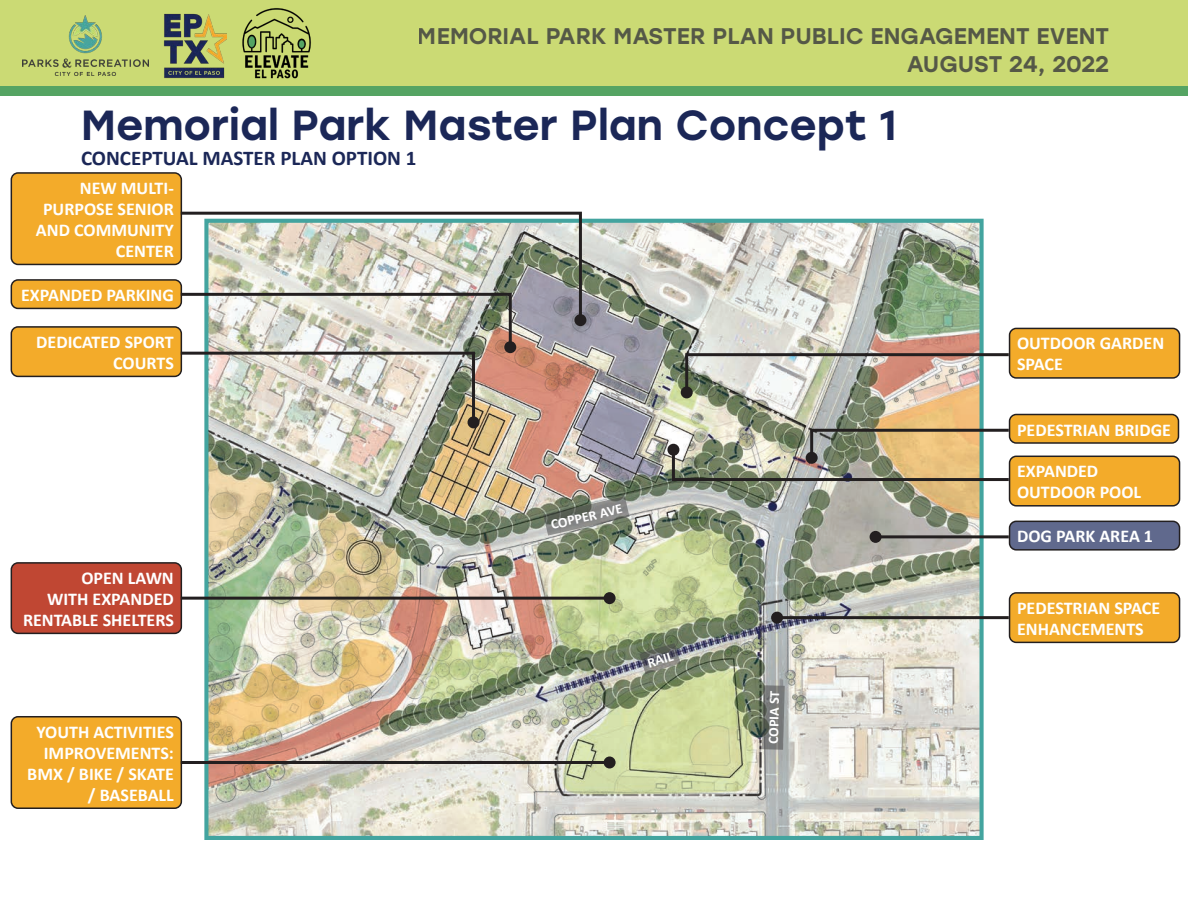
<style>
.page{position:relative;width:1188px;height:918px;background:#fff}
.page>*{position:absolute;margin:0;border:0;box-sizing:border-box;transform-origin:0 0}
.heading_1{font:500 42px "Stolzl";color:#1b2757}
.t1{font:500 22.65px/27.8px "Stolzl";color:#38383c;text-align:right}
.t2{font:700 21px "Calibri";color:#1b2757}
.t3{font:700 18px/21px "Calibri";color:#fff;text-align:right}
.t4{font:700 14.1px "Calibri";color:#fff}
</style>
<div class="page">
<img style="left:209px;top:224px;width:770px;height:611px">
<div style="left:204px;top:219px;width:780px;height:621px;border:4px solid #43a49f"></div>
<div style="left:0;top:0;width:1188px;height:87px;background:#cbda74"></div>
<div style="left:0;top:87px;width:1188px;height:9px;background:#55a463"></div>
<img style="left:22px;top:15px;width:127px;height:60px">
<img style="left:163px;top:13px;width:63px;height:66px">
<img style="left:242px;top:8px;width:69px;height:71px">
<div style="left:11px;top:327px;width:170px;height:49px;background:#f3ab2a;border-radius:7px"></div>
<div style="left:11px;top:326px;width:171px;height:51px;border:2px solid #231f20;border-radius:7px"></div>
<div style="left:11px;top:563px;width:170px;height:70px;background:#c04733;border-radius:7px"></div>
<div style="left:11px;top:562px;width:171px;height:72px;border:2px solid #231f20;border-radius:7px"></div>
<div style="left:11px;top:173px;width:170px;height:91px;background:#f3ab2a;border-radius:7px"></div>
<div style="left:11px;top:172px;width:171px;height:93px;border:2px solid #231f20;border-radius:7px"></div>
<div style="left:11px;top:280px;width:170px;height:28px;background:#f3ab2a;border-radius:7px"></div>
<div style="left:11px;top:279px;width:171px;height:30px;border:2px solid #231f20;border-radius:7px"></div>
<div style="left:11px;top:717px;width:170px;height:91px;background:#f3ab2a;border-radius:7px"></div>
<div style="left:11px;top:716px;width:171px;height:93px;border:2px solid #231f20;border-radius:7px"></div>
<div style="left:1010px;top:456px;width:170px;height:50px;background:#f3ab2a;border-radius:7px"></div>
<div style="left:1009px;top:456px;width:171px;height:51px;border:2px solid #231f20;border-radius:7px"></div>
<div style="left:1010px;top:328px;width:170px;height:50px;background:#f3ab2a;border-radius:7px"></div>
<div style="left:1009px;top:328px;width:171px;height:51px;border:2px solid #231f20;border-radius:7px"></div>
<div style="left:1010px;top:521px;width:170px;height:29px;background:#60698d;border-radius:7px"></div>
<div style="left:1009px;top:521px;width:171px;height:30px;border:2px solid #231f20;border-radius:7px"></div>
<div style="left:1010px;top:593px;width:170px;height:49px;background:#f3ab2a;border-radius:7px"></div>
<div style="left:1009px;top:592px;width:171px;height:51px;border:2px solid #231f20;border-radius:7px"></div>
<div style="left:1010px;top:415px;width:168px;height:28px;background:#f3ab2a;border-radius:7px"></div>
<div style="left:1009px;top:414px;width:170px;height:30px;border:2px solid #231f20;border-radius:7px"></div>
<svg style="left:667px;top:444px;width:12px;height:12px"></svg>
<img style="left:684px;top:352px;width:328px;height:43px">
<div style="left:681px;top:386px;width:12px;height:12px;background:#231f20;border-radius:50%"></div>
<img style="left:670px;top:427px;width:342px;height:56px">
<div style="left:806px;top:452px;width:12px;height:12px;background:#231f20;border-radius:50%"></div>
<div style="left:468px;top:416px;width:12px;height:12px;background:#231f20;border-radius:50%"></div>
<img style="left:178px;top:323px;width:335px;height:102px">
<div style="left:504px;top:341px;width:12px;height:12px;background:#231f20;border-radius:50%"></div>
<img style="left:178px;top:210px;width:405px;height:113px">
<div style="left:574px;top:314px;width:12px;height:12px;background:#231f20;border-radius:50%"></div>
<hr style="left:876px;top:535px;width:133px;height:3px;background:#231f20">
<div style="left:870px;top:531px;width:12px;height:12px;background:#231f20;border-radius:50%"></div>
<hr style="left:777px;top:616px;width:232px;height:3px;background:#231f20">
<div style="left:771px;top:612px;width:12px;height:12px;background:#231f20;border-radius:50%"></div>
<hr style="left:181px;top:761px;width:429px;height:3px;background:#231f20">
<div style="left:604px;top:756px;width:12px;height:12px;background:#231f20;border-radius:50%"></div>
<hr style="left:181px;top:597px;width:429px;height:3px;background:#231f20">
<div style="left:604px;top:592px;width:12px;height:12px;background:#231f20;border-radius:50%"></div>
<svg style="left:639px;top:643px;width:42px;height:31px"></svg>
<svg style="left:543px;top:496px;width:87px;height:40px;background:#81867a"></svg>
<svg style="left:762px;top:685px;width:23px;height:65px"></svg>
<p class="t1" style="left:418px;top:21px;width:693px">MEMORIAL PARK MASTER PLAN PUBLIC ENGAGEMENT EVENT<br>AUGUST 24, 2022</p>
<p class="heading_1" style="left:81px;top:96px;width:817px">Memorial Park Master Plan Concept 1</p>
<p class="t2" style="left:81px;top:143px;width:337px">CONCEPTUAL MASTER PLAN OPTION 1</p>
<p class="t3" style="left:36px;top:177px;width:139px">NEW MULTI-<br>PURPOSE SENIOR<br>AND COMMUNITY<br>CENTER</p>
<p class="t3" style="left:21px;top:284px;width:154px">EXPANDED PARKING</p>
<p class="t3" style="left:36px;top:331px;width:139px">DEDICATED SPORT<br>COURTS</p>
<p class="t3" style="left:23px;top:567px;width:152px">OPEN LAWN<br>WITH EXPANDED<br>RENTABLE SHELTERS</p>
<p class="t3" style="left:27px;top:721px;width:148px">YOUTH ACTIVITIES<br>IMPROVEMENTS:<br>BMX / BIKE / SKATE / BASEBALL</p>
<p class="t4" style="left:549px;top:515px;width:74px;rotate:-13deg">COPPER AVE</p>
<p class="t4" style="left:645px;top:654px;width:28px;rotate:-17deg">RAIL</p>
<p class="t4" style="left:763px;top:744px;width:55px;rotate:-88deg">COPIA ST</p>
<p class="t3" style="left:1017px;top:333px;width:149px;text-align:left">OUTDOOR GARDEN<br>SPACE</p>
<p class="t3" style="left:1017px;top:419px;width:155px">PEDESTRIAN BRIDGE</p>
<p class="t3" style="left:1017px;top:461px;width:126px;text-align:left">EXPANDED<br>OUTDOOR POOL</p>
<p class="t3" style="left:1017px;top:526px;width:138px">DOG PARK AREA 1</p>
<p class="t3" style="left:1017px;top:597px;width:145px;text-align:left">PEDESTRIAN SPACE<br>ENHANCEMENTS</p>
</div>
